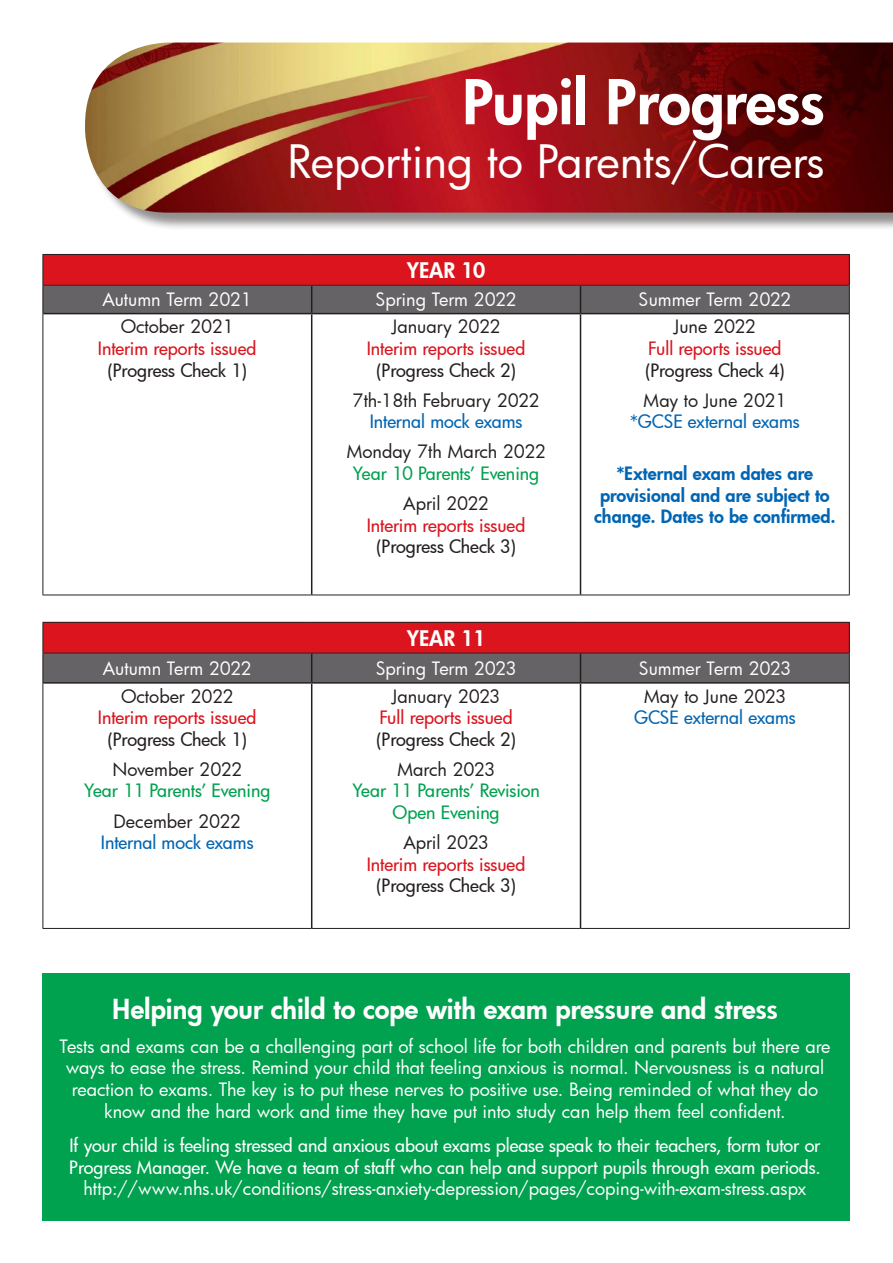
<style>
.page{position:relative;width:893px;height:1263px;background:#fff}
.page>*{position:absolute;margin:0;border:0;box-sizing:border-box;transform-origin:0 0}
.t1{font:800 60px "Futura";color:#fff}
.t2{font:45px "Futura";letter-spacing:-.005em;color:#fff}
.t3{font:800 27px "Futura";color:#fff}
.t4{font:800 21px "Futura";color:#fff}
.t5{font:18px/21.6px "Futura";color:#fff;text-align:center}
.t6{font:500 18px/21.6px "Futura";letter-spacing:-.005em;color:#fff}
.t7{font:18px "Futura";color:#241f1f}
.t8{font:500 18px "Futura";letter-spacing:-.005em;color:#db141d}
.t9{font:500 18px "Futura";letter-spacing:-.005em;color:#241f1f}
.t10{font:500 18px/21.6px "Futura";letter-spacing:-.005em;color:#00a14f;text-align:center}
.t11{font:800 18px/21.6px "Futura";color:#0065b3;text-align:center}
.t12{font:500 18px "Futura";letter-spacing:-.005em;color:#0065b3}
.t13{font:18px "Futura";letter-spacing:-.02em;color:#241f1f}
</style>
<div class="page">
<div style="left:87px;top:45px;width:806px;height:186px;background:#241f1f;opacity:.5"></div>
<img style="left:85px;top:43px;width:808px;height:170px">
<div style="left:43px;top:973px;width:807px;height:247px;background:#00a14f"></div>
<div style="left:43px;top:254px;width:806px;height:31px;background:#db141d"></div>
<hr style="left:311px;top:314px;width:1px;height:281px;background:#241f1f">
<hr style="left:580px;top:314px;width:1px;height:281px;background:#241f1f">
<hr style="left:43px;top:254px;width:269px;height:1px;background:#241f1f">
<hr style="left:43px;top:255px;width:1px;height:30px;background:#241f1f">
<hr style="left:312px;top:254px;width:268px;height:1px;background:#241f1f">
<hr style="left:580px;top:254px;width:270px;height:1px;background:#241f1f">
<hr style="left:849px;top:255px;width:1px;height:30px;background:#241f1f">
<svg style="left:43px;top:285px;width:807px;height:29px;background:#605e60"></svg>
<hr style="left:43px;top:314px;width:1px;height:281px;background:#241f1f">
<hr style="left:849px;top:314px;width:1px;height:281px;background:#241f1f">
<hr style="left:43px;top:595px;width:269px;height:1px;background:#241f1f">
<hr style="left:312px;top:595px;width:268px;height:1px;background:#241f1f">
<hr style="left:580px;top:595px;width:270px;height:1px;background:#241f1f">
<div style="left:43px;top:622px;width:806px;height:31px;background:#db141d"></div>
<div style="left:44px;top:654px;width:805px;height:28px;background:#656365"></div>
<hr style="left:43px;top:682px;width:269px;height:2px;background:#241f1f">
<hr style="left:312px;top:682px;width:268px;height:2px;background:#241f1f">
<hr style="left:311px;top:684px;width:1px;height:244px;background:#241f1f">
<hr style="left:580px;top:682px;width:269px;height:2px;background:#241f1f">
<hr style="left:580px;top:684px;width:1px;height:244px;background:#241f1f">
<hr style="left:43px;top:622px;width:269px;height:1px;background:#241f1f">
<hr style="left:43px;top:623px;width:1px;height:30px;background:#241f1f">
<hr style="left:312px;top:622px;width:268px;height:1px;background:#241f1f">
<hr style="left:580px;top:622px;width:270px;height:1px;background:#241f1f">
<hr style="left:849px;top:623px;width:1px;height:30px;background:#241f1f">
<hr style="left:43px;top:653px;width:269px;height:1px;background:#241f1f">
<hr style="left:43px;top:653px;width:1px;height:30px;background:#241f1f">
<hr style="left:312px;top:653px;width:268px;height:1px;background:#241f1f">
<hr style="left:580px;top:653px;width:270px;height:1px;background:#241f1f">
<hr style="left:849px;top:653px;width:1px;height:30px;background:#241f1f">
<hr style="left:43px;top:683px;width:1px;height:245px;background:#241f1f">
<hr style="left:849px;top:683px;width:1px;height:245px;background:#241f1f">
<hr style="left:43px;top:928px;width:269px;height:1px;background:#241f1f">
<hr style="left:312px;top:928px;width:268px;height:1px;background:#241f1f">
<hr style="left:580px;top:928px;width:270px;height:1px;background:#241f1f">
<h1 class="t1" style="left:462px;top:62px;width:364px">Pupil Progress</h1>
<h2 class="t2" style="left:287px;top:131px;width:539px">Reporting to Parents/Carers</h2>
<p class="t4" style="left:407px;top:256px;width:80px">YEAR 10</p>
<p class="t5" style="left:103px;top:288px;width:151px">Autumn Term 2021</p>
<p class="t5" style="left:376px;top:288px;width:142px">Spring Term 2022</p>
<p class="t5" style="left:639px;top:288px;width:154px">Summer Term 2022</p>
<p class="t7" style="left:121px;top:314px;width:115px">October 2021</p>
<p class="t8" style="left:98px;top:336px;width:160px">Interim reports issued</p>
<p class="t9" style="left:107px;top:358px;width:141px">(Progress Check 1)</p>
<p class="t7" style="left:392px;top:314px;width:110px">January 2022</p>
<p class="t8" style="left:367px;top:336px;width:160px">Interim reports issued</p>
<p class="t9" style="left:376px;top:358px;width:141px">(Progress Check 2)</p>
<p class="t7" style="left:353px;top:388px;width:189px">7th-18th February 2022</p>
<p class="t12" style="left:370px;top:409px;width:154px">Internal mock exams</p>
<p class="t7" style="left:346px;top:439px;width:201px">Monday 7th March 2022</p>
<p class="t10" style="left:353px;top:462px;width:188px">Year 10 Parents’ Evening</p>
<p class="t7" style="left:403px;top:491px;width:87px">April 2022</p>
<p class="t8" style="left:367px;top:513px;width:160px">Interim reports issued</p>
<p class="t9" style="left:376px;top:534px;width:141px">(Progress Check 3)</p>
<p class="t7" style="left:674px;top:314px;width:84px">June 2022</p>
<p class="t8" style="left:648px;top:336px;width:135px">Full reports issued</p>
<p class="t9" style="left:645px;top:358px;width:141px">(Progress Check 4)</p>
<p class="t7" style="left:643px;top:388px;width:145px">May to June 2021</p>
<p class="t12" style="left:630px;top:409px;width:171px">*GCSE external exams</p>
<p class="t11" style="left:594px;top:462px;width:243px">*External exam dates are provisional and are subject to change. Dates to be confirmed.</p>
<p class="t4" style="left:407px;top:624px;width:80px">YEAR 11</p>
<p class="t5" style="left:103px;top:657px;width:150px">Autumn Term 2022</p>
<p class="t5" style="left:376px;top:657px;width:142px">Spring Term 2023</p>
<p class="t5" style="left:639px;top:657px;width:154px">Summer Term 2023</p>
<p class="t7" style="left:121px;top:684px;width:114px">October 2022</p>
<p class="t8" style="left:98px;top:705px;width:160px">Interim reports issued</p>
<p class="t9" style="left:107px;top:727px;width:141px">(Progress Check 1)</p>
<p class="t7" style="left:112px;top:757px;width:131px">November 2022</p>
<p class="t10" style="left:84px;top:780px;width:188px">Year 11 Parents’ Evening</p>
<p class="t7" style="left:114px;top:809px;width:129px">December 2022</p>
<p class="t12" style="left:101px;top:830px;width:154px">Internal mock exams</p>
<p class="t7" style="left:644px;top:684px;width:144px">May to June 2023</p>
<p class="t12" style="left:634px;top:705px;width:163px">GCSE external exams</p>
<p class="t7" style="left:392px;top:684px;width:110px">January 2023</p>
<p class="t8" style="left:379px;top:705px;width:135px">Full reports issued</p>
<p class="t9" style="left:376px;top:727px;width:141px">(Progress Check 2)</p>
<p class="t13" style="left:397px;top:757px;width:100px">March 2023</p>
<p class="t10" style="left:352px;top:780px;width:189px">Year 11 Parents’ Revision<br>Open Evening</p>
<p class="t7" style="left:403px;top:830px;width:87px">April 2023</p>
<p class="t8" style="left:367px;top:852px;width:160px">Interim reports issued</p>
<p class="t9" style="left:376px;top:873px;width:141px">(Progress Check 3)</p>
<h3 class="t3" style="left:112px;top:990px;width:667px">Helping your child to cope with exam pressure and stress</h3>
<p class="t5" style="left:60px;top:1035px;width:772px">Tests and exams can be a challenging part of school life for both children and parents but there are ways to ease the stress. Remind your child that feeling anxious is normal. Nervousness is a natural reaction to exams. The key is to put these nerves to positive use. Being reminded of what they do know and the hard work and time they have put into study can help them feel confident.</p>
<p class="t6" style="left:69px;top:1134px;width:753px">If your child is feeling stressed and anxious about exams please speak to their teachers, form tutor or<br>Progress Manager. We have a team of staff who can help and support pupils through exam periods.</p>
<p class="t5" style="left:83px;top:1177px;width:725px">http://www.nhs.uk/conditions/stress-anxiety-depression/pages/coping-with-exam-stress.aspx</p>
</div>
